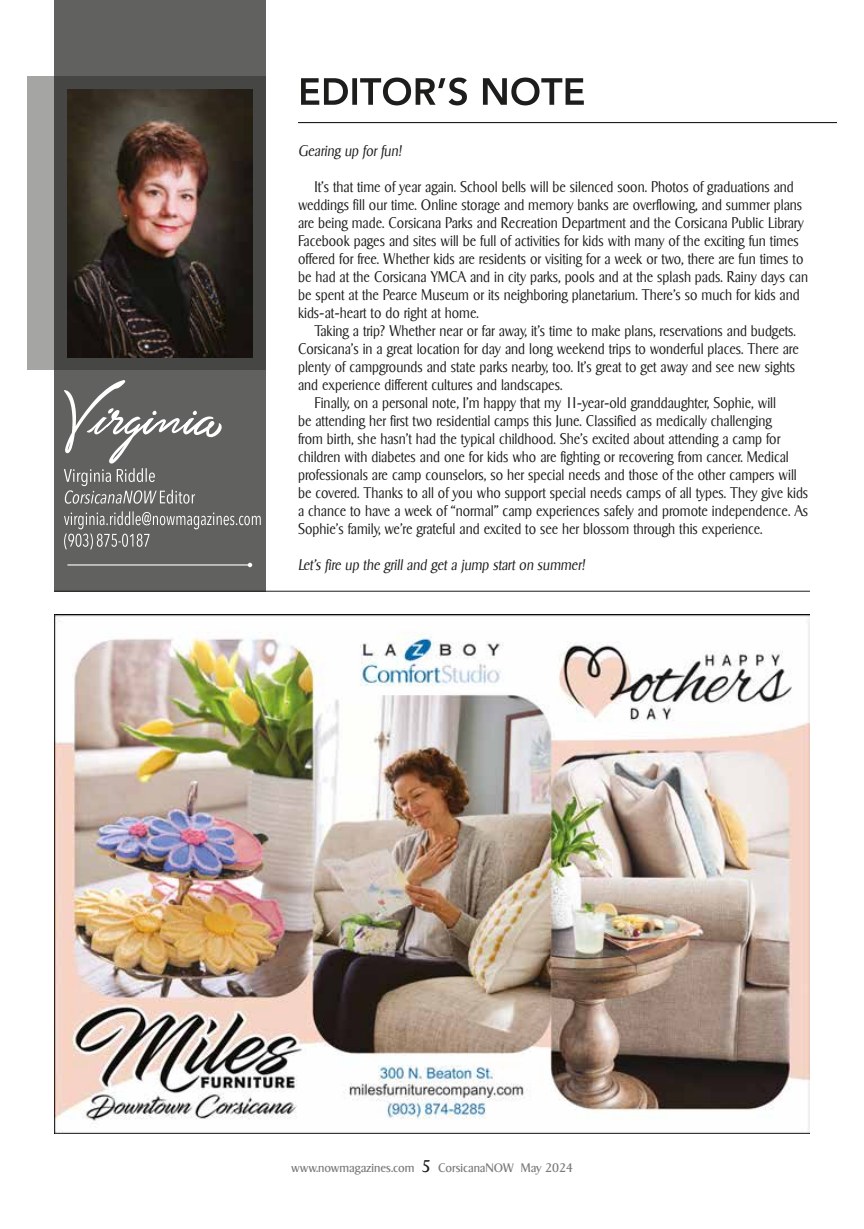
<style>
.page{position:relative;width:864px;height:1229px;background:#fff}
.page>*{position:absolute;margin:0;border:0;box-sizing:border-box;transform-origin:0 0}
.t1{font:300 15px/18px "Sigvar Serial";color:#1d1d1b;scale:.91 1}
.t2{font:italic 300 15px "Sigvar Serial";color:#1d1d1b;scale:.91 1}
.t3{font:12px "Sigvar Serial";color:#7c7b7b}
.s1{font-size:16.5px;color:#1d1d1b}
</style>
<div class="page">
<hr style="left:54px;top:591px;width:756px;height:1px;background:#1d1d1b">
<svg style="left:301px;top:77px;width:283px;height:28px"></svg>
<div style="left:54px;top:0;width:212px;height:591px;background:#61615f"></div>
<svg style="left:27px;top:76px;width:239px;height:294px;background:#696867"></svg>
<img style="left:67px;top:90px;width:185px;height:267px">
<hr style="left:67px;top:564px;width:183px;height:1px;background:#fff">
<svg style="left:248px;top:562px;width:4px;height:5px"></svg>
<hr style="left:298px;top:122px;width:539px;height:1px;background:#1d1d1b">
<svg style="left:64px;top:511px;width:197px;height:38px"></svg>
<svg style="left:64px;top:380px;width:158px;height:124px"></svg>
<img style="left:54px;top:614px;width:756px;height:519px">
<p class="t2" style="left:298px;top:142px;width:115px">Gearing up for fun!</p>
<p class="t1" style="left:298px;top:178px;width:562px;text-indent:16px">It’s that time of year again. School bells will be silenced soon. Photos of graduations and weddings fill our time. Online storage and memory banks are overflowing, and summer plans are being made. Corsicana Parks and Recreation Department and the Corsicana Public Library Facebook pages and sites will be full of activities for kids with many of the exciting fun times offered for free. Whether kids are residents or visiting for a week or two, there are fun times to be had at the Corsicana YMCA and in city parks, pools and at the splash pads. Rainy days can be spent at the Pearce Museum or its neighboring planetarium. There’s so much for kids and kids-at-heart to do right at home.</p>
<p class="t1" style="left:315px;top:322px;width:531px">Taking a trip? Whether near or far away, it’s time to make plans, reservations and budgets.</p>
<p class="t1" style="left:298px;top:340px;width:552px">Corsicana’s in a great location for day and long weekend trips to wonderful places. There are</p>
<p class="t1" style="left:298px;top:358px;width:548px">plenty of campgrounds and state parks nearby, too. It’s great to get away and see new sights</p>
<p class="t1" style="left:298px;top:376px;width:292px">and experience different cultures and landscapes.</p>
<p class="t1" style="left:315px;top:394px;width:509px">Finally, on a personal note, I’m happy that my 11-year-old granddaughter, Sophie, will</p>
<p class="t1" style="left:298px;top:412px;width:522px">be attending her first two residential camps this June. Classified as medically challenging</p>
<p class="t1" style="left:298px;top:430px;width:532px">from birth, she hasn’t had the typical childhood. She’s excited about attending a camp for</p>
<p class="t1" style="left:298px;top:448px;width:541px">children with diabetes and one for kids who are fighting or recovering from cancer. Medical</p>
<p class="t1" style="left:298px;top:466px;width:550px">professionals are camp counselors, so her special needs and those of the other campers will</p>
<p class="t1" style="left:298px;top:484px;width:562px">be covered. Thanks to all of you who support special needs camps of all types. They give kids</p>
<p class="t1" style="left:298px;top:502px;width:562px">a chance to have a week of “normal” camp experiences safely and promote independence. As</p>
<p class="t1" style="left:298px;top:520px;width:512px">Sophie’s family, we’re grateful and excited to see her blossom through this experience.</p>
<p class="t2" style="left:298px;top:556px;width:317px">Let’s fire up the grill and get a jump start on summer!</p>
<p class="t3" style="left:291px;top:1160px;width:283px">www.nowmagazines.com <span class="s1">5</span> CorsicanaNOW May 2024</p>
</div>
